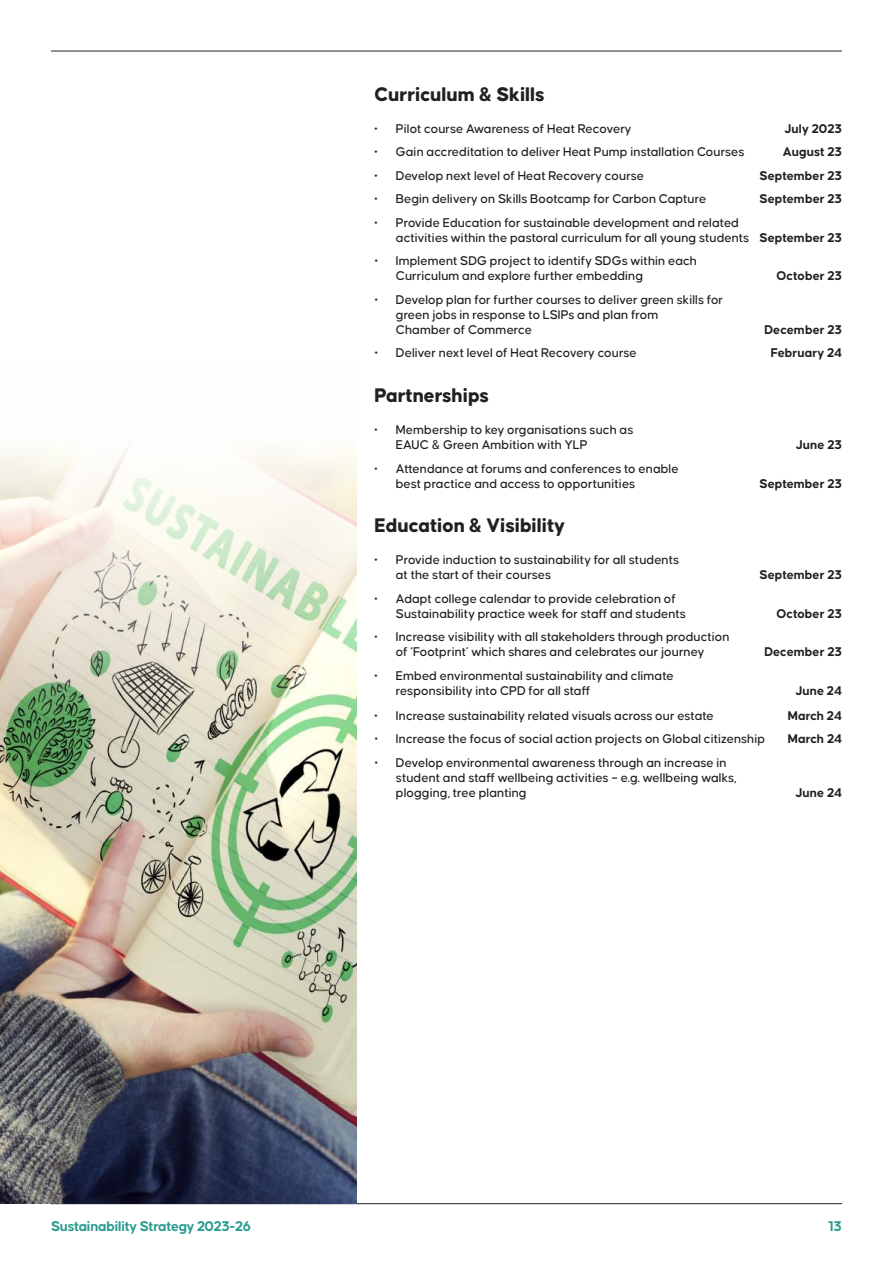
<style>
.page{position:relative;width:893px;height:1263px;background:#fff}
.page>*{position:absolute;margin:0;border:0;box-sizing:border-box;transform-origin:0 0}
.t1{font:800 21px "Causten Round";letter-spacing:-.01em;color:#231f20}
.t2{font:700 15px "Causten Round";letter-spacing:-.02em;color:#2b9c8f}
.t3{font:500 13.5px/15px "Causten Round";color:#231f20}
.t4{font:700 13.5px "Causten Round";color:#231f20}
.s1{font-weight:700}
</style>
<div class="page">
<hr style="left:51px;top:51px;width:791px;height:1px;background:#231f20">
<hr style="left:51px;top:1203px;width:791px;height:1px;background:#231f20">
<img style="left:0;top:447px;width:357px;height:756px">
<h1 class="t1" style="left:375px;top:82px;width:172px">Curriculum &amp; Skills</h1>
<p class="t3" style="left:375px;top:121px;width:259px">• Pilot course Awareness of Heat Recovery</p>
<p class="t4" style="left:784px;top:121px;width:59px">July 2023</p>
<p class="t3" style="left:375px;top:144px;width:371px">• Gain accreditation to deliver Heat Pump installation Courses</p>
<p class="t4" style="left:783px;top:144px;width:61px">August 23</p>
<p class="t3" style="left:375px;top:168px;width:271px">• Develop next level of Heat Recovery course</p>
<p class="t4" style="left:759px;top:168px;width:84px">September 23</p>
<p class="t3" style="left:375px;top:191px;width:333px">• Begin delivery on Skills Bootcamp for Carbon Capture</p>
<p class="t4" style="left:759px;top:191px;width:84px">September 23</p>
<p class="t3" style="left:396px;top:215px;width:448px;text-indent:-21px">• Provide Education for sustainable development and related<br>activities within the pastoral curriculum for all young students <span class="s1">September 23</span></p>
<p class="t3" style="left:396px;top:253px;width:303px;text-indent:-21px">• Implement SDG project to identify SDGs within each<br>Curriculum and explore further embedding</p>
<p class="t4" style="left:777px;top:268px;width:67px">October 23</p>
<p class="t3" style="left:396px;top:292px;width:329px;text-indent:-21px">• Develop plan for further courses to deliver green skills for green jobs in response to LSIPs and plan from<br>Chamber of Commerce</p>
<p class="t4" style="left:764px;top:322px;width:79px">December 23</p>
<p class="t3" style="left:375px;top:345px;width:264px">• Deliver next level of Heat Recovery course</p>
<p class="t4" style="left:771px;top:345px;width:73px">February 24</p>
<h1 class="t1" style="left:375px;top:384px;width:116px">Partnerships</h1>
<p class="t3" style="left:396px;top:422px;width:239px;text-indent:-21px">• Membership to key organisations such as<br>EAUC &amp; Green Ambition with YLP</p>
<p class="t4" style="left:796px;top:437px;width:48px">June 23</p>
<p class="t3" style="left:396px;top:461px;width:284px;text-indent:-21px">• Attendance at forums and conferences to enable best practice and access to opportunities</p>
<h1 class="t1" style="left:375px;top:514px;width:192px">Education &amp; Visibility</h1>
<p class="t3" style="left:396px;top:552px;width:285px;text-indent:-21px">• Provide induction to sustainability for all students at the start of their courses</p>
<p class="t3" style="left:396px;top:591px;width:292px;text-indent:-21px">• Adapt college calendar to provide celebration of<br>Sustainability practice week for staff and students</p>
<p class="t3" style="left:375px;top:629px;width:357px;text-align:center">• Increase visibility with all stakeholders through production of ‘Footprint’ which shares and celebrates our journey</p>
<p class="t3" style="left:396px;top:668px;width:279px;text-indent:-21px">• Embed environmental sustainability and climate responsibility into CPD for all staff</p>
<p class="t4" style="left:759px;top:476px;width:84px">September 23</p>
<p class="t4" style="left:759px;top:568px;width:84px">September 23</p>
<p class="t4" style="left:777px;top:606px;width:67px">October 23</p>
<p class="t4" style="left:764px;top:645px;width:79px">December 23</p>
<p class="t4" style="left:795px;top:683px;width:48px">June 24</p>
<p class="t3" style="left:375px;top:708px;width:341px">• Increase sustainability related visuals across our estate</p>
<p class="t4" style="left:788px;top:708px;width:56px">March 24</p>
<p class="t3" style="left:375px;top:731px;width:392px">• Increase the focus of social action projects on Global citizenship</p>
<p class="t4" style="left:788px;top:732px;width:56px">March 24</p>
<p class="t3" style="left:396px;top:755px;width:342px;text-indent:-21px">• Develop environmental awareness through an increase in student and staff wellbeing activities – e.g. wellbeing walks, plogging, tree planting</p>
<p class="t4" style="left:795px;top:785px;width:48px">June 24</p>
<p class="t2" style="left:51px;top:1217px;width:202px">Sustainability Strategy 2023-26</p>
<p class="t2" style="left:828px;top:1217px;width:15px">13</p>
</div>
